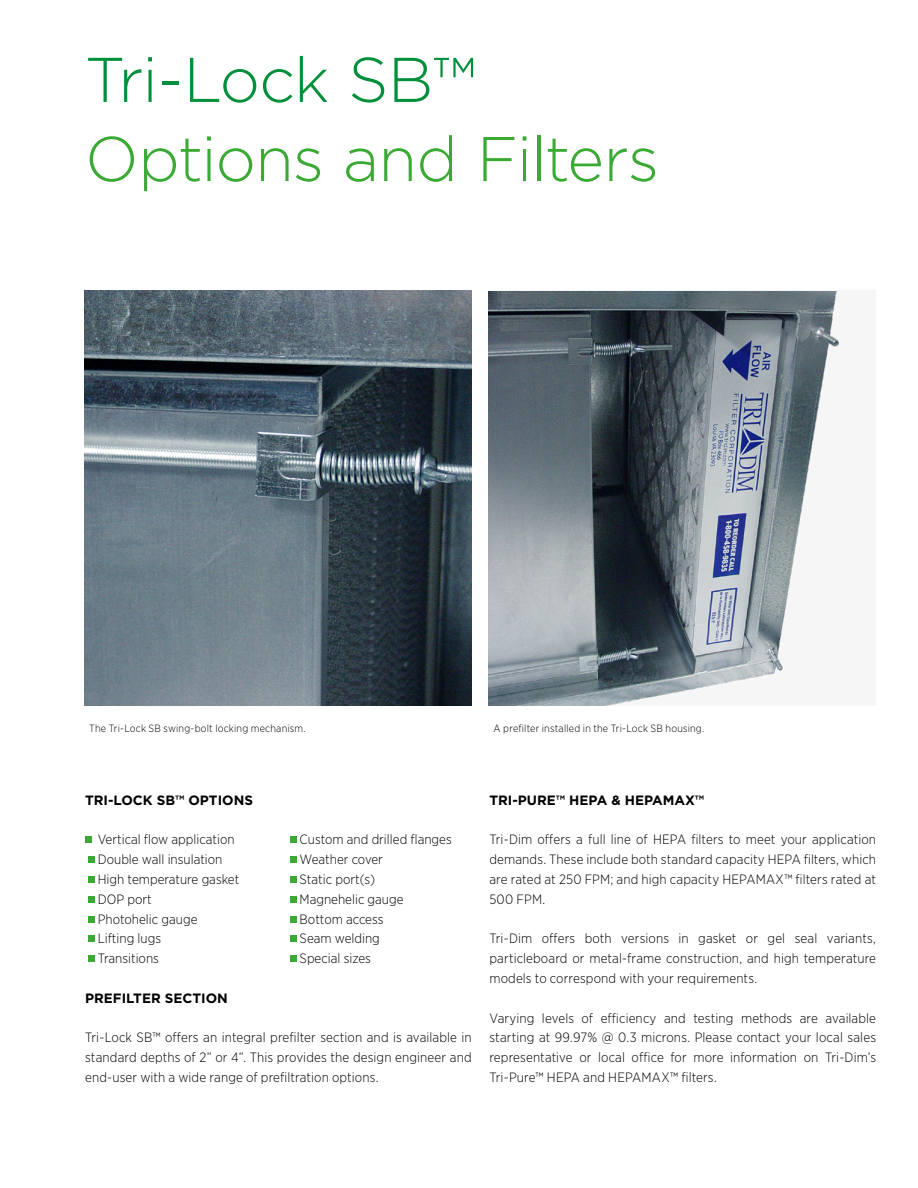
<style>
.page{position:relative;width:918px;height:1188px;background:#fff}
.page>*{position:absolute;margin:0;border:0;box-sizing:border-box;transform-origin:0 0}
.t1{font:300 63px "Gotham";letter-spacing:-.02em;color:#3aaa35}
.t2{font:300 63px "Gotham";letter-spacing:-.02em;color:#008f3a}
.t3{font:300 13.5px/19.8px "Gotham Narrow";color:#000;text-align:justify}
.t4{font:700 13.5px "Gotham";color:#000}
.t5{font:300 10.5px "Gotham Narrow";letter-spacing:.015em;color:#000}
</style>
<div class="page">
<img style="left:84px;top:290px;width:388px;height:416px">
<div style="left:488px;top:290px;width:387px;height:416px;background:#f6f6f6"></div>
<img style="left:488px;top:291px;width:350px;height:415px">
<svg style="left:85px;top:837px;width:6px;height:6px"></svg>
<svg style="left:88px;top:857px;width:6px;height:6px"></svg>
<div style="left:88px;top:876px;width:6px;height:7px;background:#3aaa35"></div>
<svg style="left:88px;top:896px;width:6px;height:6px"></svg>
<svg style="left:88px;top:916px;width:6px;height:6px"></svg>
<svg style="left:88px;top:936px;width:6px;height:6px"></svg>
<svg style="left:88px;top:956px;width:6px;height:6px"></svg>
<svg style="left:290px;top:837px;width:6px;height:6px"></svg>
<svg style="left:290px;top:857px;width:6px;height:6px"></svg>
<div style="left:290px;top:876px;width:6px;height:7px;background:#3aaa35"></div>
<svg style="left:290px;top:896px;width:6px;height:6px"></svg>
<svg style="left:290px;top:916px;width:6px;height:6px"></svg>
<svg style="left:290px;top:936px;width:6px;height:6px"></svg>
<svg style="left:290px;top:956px;width:6px;height:6px"></svg>
<h1 class="t2" style="left:85px;top:40px;width:392px">Tri-Lock SB™</h1>
<h1 class="t1" style="left:85px;top:119px;width:575px">Options and Filters</h1>
<p class="t5" style="left:89px;top:722px;width:218px">The Tri-Lock SB swing-bolt locking mechanism.</p>
<p class="t5" style="left:494px;top:722px;width:212px">A prefilter installed in the Tri-Lock SB housing.</p>
<p class="t4" style="left:85px;top:791px;width:170px">TRI-LOCK SB™ OPTIONS</p>
<p class="t3" style="left:98px;top:829px;width:143px;text-align:left">Vertical flow application<br>Double wall insulation<br>High temperature gasket<br>DOP port<br>Photohelic gauge<br>Lifting lugs<br>Transitions</p>
<p class="t3" style="left:300px;top:829px;width:154px;text-align:left">Custom and drilled flanges<br>Weather cover<br>Static port(s)<br>Magnehelic gauge<br>Bottom access<br>Seam welding<br>Special sizes</p>
<p class="t4" style="left:85px;top:989px;width:144px">PREFILTER SECTION</p>
<p class="t3" style="left:85px;top:1027px;width:388px">Tri-Lock SB™ offers an integral prefilter section and is available in standard depths of 2” or 4”. This provides the design engineer and end-user with a wide range of prefiltration options.</p>
<p class="t4" style="left:489px;top:791px;width:216px">TRI-PURE™ HEPA &amp; HEPAMAX™</p>
<p class="t3" style="left:489px;top:829px;width:388px">Tri-Dim offers a full line of HEPA filters to meet your application demands. These include both standard capacity HEPA filters, which are rated at 250 FPM; and high capacity HEPAMAX™ filters rated at 500 FPM.</p>
<p class="t3" style="left:489px;top:928px;width:388px">Tri-Dim offers both versions in gasket or gel seal variants, particleboard or metal-frame construction, and high temperature models to correspond with your requirements.</p>
<p class="t3" style="left:489px;top:1008px;width:388px">Varying levels of efficiency and testing methods are available starting at 99.97% @ 0.3 microns. Please contact your local sales representative or local office for more information on Tri-Dim’s Tri-Pure™ HEPA and HEPAMAX™ filters.</p>
</div>
